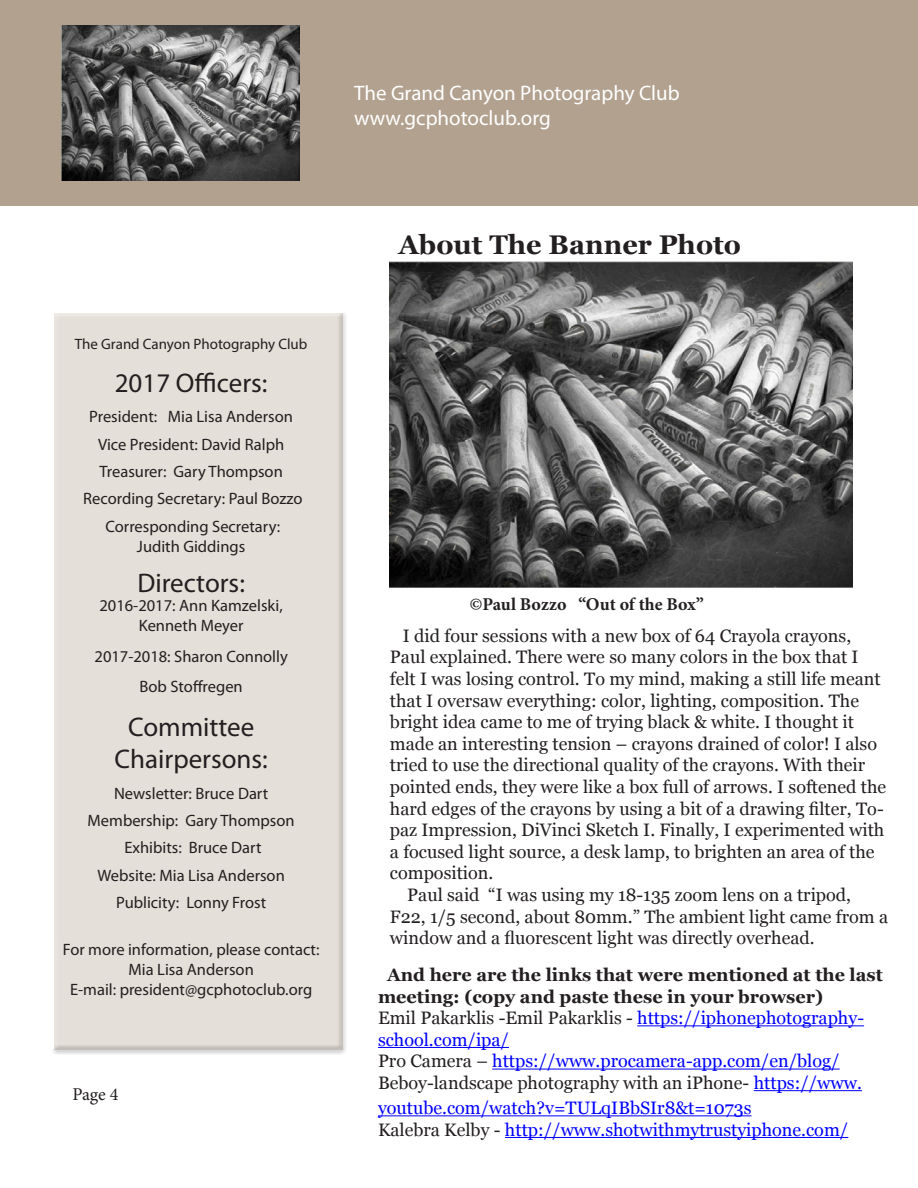
<style>
.page{position:relative;width:918px;height:1188px;background:#fff}
.page>*{position:absolute;margin:0;border:0;box-sizing:border-box;transform-origin:0 0}
.t1{font:27px/32.4px "Myriad Pro";color:#231f20;text-align:center}
.t2{font:700 27px "Georgia";color:#231f20}
.t3{font:21px "Myriad Pro";color:#fff}
.t4{font:18px/21.6px "Georgia";color:#231f20}
.t5{font:18px/21.6px "Georgia";color:#00f}
.t6{font:700 18px/21.6px "Georgia";color:#231f20}
.t7{font:700 18px "Minion Pro";color:#231f20}
.t8{font:18px "Minion Pro";color:#231f20}
.t9{font:16.5px/27.3px "Myriad Pro";color:#231f20;text-align:center}
.t10{font:15px "Myriad Pro";color:#231f20}
.s1{color:#231f20}
</style>
<div class="page">
<div style="left:50px;top:310px;width:298px;height:745px;background:#e5dfd9"></div>
<div style="left:0;top:0;width:918px;height:205px;background:#b2a18f"></div>
<img style="left:390px;top:261px;width:462px;height:326px">
<img style="left:62px;top:25px;width:237px;height:155px">
<hr style="left:637px;top:1025px;width:227px;height:1px;background:#00f">
<hr style="left:378px;top:1047px;width:131px;height:1px;background:#00f">
<hr style="left:492px;top:1069px;width:348px;height:1px;background:#00f">
<hr style="left:754px;top:1090px;width:108px;height:1px;background:#00f">
<hr style="left:378px;top:1115px;width:374px;height:1px;background:#00f">
<hr style="left:505px;top:1137px;width:343px;height:1px;background:#00f">
<p class="t3" style="left:354px;top:80px;width:327px">The Grand Canyon Photography Club</p>
<p class="t3" style="left:354px;top:105px;width:198px">www.gcphotoclub.org</p>
<p class="t10" style="left:75px;top:334px;width:234px">The Grand Canyon Photography Club</p>
<h1 class="t1" style="left:115px;top:366px;width:154px">2017 Officers:</h1>
<p class="t9" style="left:83px;top:403px;width:221px">President: Mia Lisa Anderson<br>Vice President: David Ralph<br>Treasurer: Gary Thompson<br>Recording Secretary: Paul Bozzo<br>Corresponding Secretary:</p>
<p class="t9" style="left:137px;top:532px;width:110px">Judith Giddings</p>
<h1 class="t1" style="left:137px;top:566px;width:109px">Directors:</h1>
<p class="t9" style="left:99px;top:596px;width:185px;line-height:19.8px">2016-2017: Ann Kamzelski,<br>Kenneth Meyer</p>
<p class="t9" style="left:95px;top:641px;width:195px;line-height:30.6px">2017-2018: Sharon Connolly<br>Bob Stoffregen</p>
<h1 class="t1" style="left:114px;top:710px;width:155px">Committee<br>Chairpersons:</h1>
<p class="t9" style="left:88px;top:779px;width:209px">Newsletter: Bruce Dart<br>Membership: Gary Thompson<br>Exhibits: Bruce Dart<br>Website: Mia Lisa Anderson<br>Publicity: Lonny Frost</p>
<p class="t9" style="left:63px;top:939px;width:258px;line-height:19.8px">For more information, please contact:<br>Mia Lisa Anderson<br>E-mail: president@gcphotoclub.org</p>
<p class="t8" style="left:72px;top:1082px;width:48px">Page 4</p>
<p class="t2" style="left:399px;top:227px;width:344px">About The Banner Photo</p>
<p class="t7" style="left:470px;top:592px;width:236px">©Paul Bozzo “Out of the Box”</p>
<p class="t4" style="left:403px;top:625px;width:450px">I did four sessions with a new box of 64 Crayola crayons,</p>
<p class="t4" style="left:390px;top:647px;width:470px">Paul explained. There were so many colors in the box that I</p>
<p class="t4" style="left:390px;top:668px;width:498px">felt I was losing control. To my mind, making a still life meant that I oversaw everything: color, lighting, composition. The bright idea came to me of trying black &amp; white. I thought it made an interesting tension – crayons drained of color! I also tried to use the directional quality of the crayons. With their pointed ends, they were like a box full of arrows. I softened the hard edges of the crayons by using a bit of a drawing filter, To&shy;paz Impression, DiVinci Sketch I. Finally, I experimented with a focused light source, a desk lamp, to brighten an area of the composition.</p>
<p class="t4" style="left:390px;top:884px;width:500px;text-indent:17px">Paul said “I was using my 18-135 zoom lens on a tripod,<br>F22, 1/5 second, about 80mm.” The ambient light came from a window and a fluorescent light was directly overhead.</p>
<p class="t6" style="left:378px;top:964px;width:506px;text-indent:9px">And here are the links that were mentioned at the last meeting: (copy and paste these in your browser)</p>
<p class="t5" style="left:378px;top:1008px;width:488px"><span class="s1">Emil Pakarklis -Emil Pakarklis -</span> https://iphonephotography&shy;school.com/ipa/</p>
<p class="t5" style="left:378px;top:1051px;width:463px"><span class="s1">Pro Camera –</span> https://www.procamera-app.com/en/blog/</p>
<p class="t5" style="left:378px;top:1071px;width:485px;line-height:25.2px"><span class="s1">Beboy-landscape photography with an iPhone-</span> https://www. youtube.com/watch?v=TULqIBbSIr8&amp;t=1073s</p>
<p class="t5" style="left:378px;top:1119px;width:472px"><span class="s1">Kalebra Kelby -</span> http://www.shotwithmytrustyiphone.com/</p>
</div>
